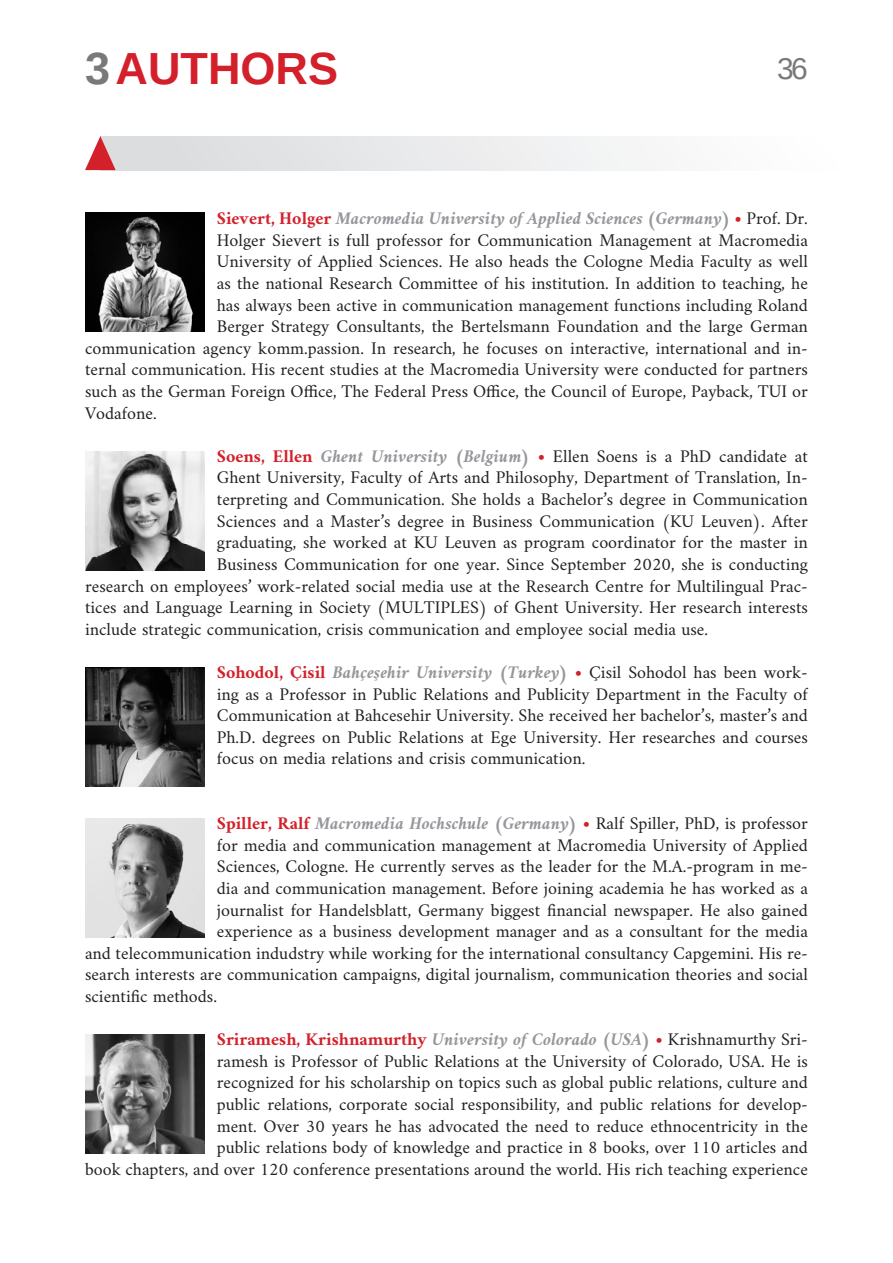
<style>
.page{position:relative;width:893px;height:1263px;background:#fff}
.page>*{position:absolute;margin:0;border:0;box-sizing:border-box;transform-origin:0 0}
.t1{font:700 45px "Arimo";color:#d3202a}
.t2{font:30px "Arimo";color:#78797a}
.Authors{font:18px/21.6px "Amiri";color:#231f20;text-align:justify}
.Authors-2{font:italic 700 18px "Amiri";color:#95979b}
.s1{color:#78797a}
.s2{font-style:normal;color:#d3202a}
.s3{font-weight:400;font-style:normal;color:#231f20}
.s4{font-weight:700;color:#d3202a}
.s5{font-weight:700;font-style:italic;color:#95979b}
</style>
<div class="page">
<div style="left:100px;top:136px;width:793px;height:34px;background:linear-gradient(to right,#d9dadd,#fff)"></div>
<svg style="left:85px;top:136px;width:31px;height:34px"></svg>
<img style="left:85px;top:213px;width:119px;height:119px">
<img style="left:85px;top:451px;width:119px;height:119px">
<img style="left:85px;top:667px;width:119px;height:119px">
<img style="left:85px;top:818px;width:119px;height:119px">
<img style="left:85px;top:1034px;width:119px;height:119px">
<h1 class="t1" style="left:85px;top:38px;width:255px"><span class="s1">3</span>AUTHORS</h1>
<h2 class="t2" style="left:777px;top:50px;width:32px">36</h2>
<p class="Authors-2" style="left:217px;top:207px;width:593px"><span class="s2">Sievert, Holger</span> Macromedia University of Applied Sciences (Germany) <span class="s2">•</span> <span class="s3">Prof. Dr.</span></p>
<p class="Authors" style="left:217px;top:229px;width:593px">Holger Sievert is full professor for Communication Management at Macromedia</p>
<p class="Authors" style="left:217px;top:250px;width:593px">University of Applied Sciences. He also heads the Cologne Media Faculty as well</p>
<p class="Authors" style="left:217px;top:272px;width:593px">as the national Research Committee of his institution. In addition to teaching, he</p>
<p class="Authors" style="left:217px;top:294px;width:593px">has always been active in communication management functions including Roland</p>
<p class="Authors" style="left:217px;top:315px;width:593px">Berger Strategy Consultants, the Bertelsmann Foundation and the large German</p>
<p class="Authors" style="left:85px;top:337px;width:724px">communication agency komm.passion. In research, he focuses on interactive, international and in-</p>
<p class="Authors" style="left:85px;top:358px;width:724px">ternal communication. His recent studies at the Macromedia University were conducted for partners</p>
<p class="Authors" style="left:85px;top:380px;width:724px">such as the German Foreign Office, The Federal Press Office, the Council of Europe, Payback, TUI or</p>
<p class="Authors" style="left:85px;top:402px;width:73px">Vodafone.</p>
<p class="Authors" style="left:217px;top:445px;width:593px"><span class="s4">Soens, Ellen</span> <span class="s5">Ghent University (Belgium)</span> <span class="s4">•</span> Ellen Soens is a PhD candidate at</p>
<p class="Authors" style="left:217px;top:466px;width:593px">Ghent University, Faculty of Arts and Philosophy, Department of Translation, In-</p>
<p class="Authors" style="left:217px;top:488px;width:593px">terpreting and Communication. She holds a Bachelor’s degree in Communication</p>
<p class="Authors" style="left:217px;top:510px;width:593px">Sciences and a Master’s degree in Business Communication (KU Leuven). After</p>
<p class="Authors" style="left:217px;top:531px;width:593px">graduating, she worked at KU Leuven as program coordinator for the master in</p>
<p class="Authors" style="left:217px;top:553px;width:593px">Business Communication for one year. Since September 2020, she is conducting</p>
<p class="Authors" style="left:85px;top:574px;width:724px">research on employees’ work-related social media use at the Research Centre for Multilingual Prac-</p>
<p class="Authors" style="left:85px;top:596px;width:724px">tices and Language Learning in Society (MULTIPLES) of Ghent University. Her research interests</p>
<p class="Authors" style="left:85px;top:618px;width:625px">include strategic communication, crisis communication and employee social media use.</p>
<p class="Authors" style="left:217px;top:661px;width:593px"><span class="s4">Sohodol, Çisil</span> <span class="s5">Bahçeşehir University (Turkey)</span> <span class="s4">•</span> Çisil Sohodol has been work&shy;ing as a Professor in Public Relations and Publicity Department in the Faculty of Communication at Bahcesehir University. She received her bachelor’s, master’s and Ph.D. degrees on Public Relations at Ege University. Her researches and courses focus on media relations and crisis communication.</p>
<p class="Authors-2" style="left:217px;top:812px;width:593px"><span class="s2">Spiller, Ralf</span> Macromedia Hochschule (Germany) <span class="s2">•</span> <span class="s3">Ralf Spiller, PhD, is professor</span></p>
<p class="Authors" style="left:217px;top:834px;width:593px">for media and communication management at Macromedia University of Applied</p>
<p class="Authors" style="left:217px;top:855px;width:593px">Sciences, Cologne. He currently serves as the leader for the M.A.-program in me-</p>
<p class="Authors" style="left:217px;top:877px;width:593px">dia and communication management. Before joining academia he has worked as a</p>
<p class="Authors" style="left:217px;top:898px;width:593px">journalist for Handelsblatt, Germany biggest financial newspaper. He also gained</p>
<p class="Authors" style="left:217px;top:920px;width:593px">experience as a business development manager and as a consultant for the media</p>
<p class="Authors" style="left:85px;top:942px;width:724px">and telecommunication indudstry while working for the international consultancy Capgemini. His re-</p>
<p class="Authors" style="left:85px;top:963px;width:724px">search interests are communication campaigns, digital journalism, communication theories and social</p>
<p class="Authors" style="left:85px;top:985px;width:133px">scientific methods.</p>
<p class="Authors" style="left:85px;top:1028px;width:724px;text-align:right"><span class="s4">Sriramesh, Krishnamurthy</span> <span class="s5">University of Colorado (USA)</span> <span class="s4">•</span> Krishnamurthy Sri-<br>ramesh is Professor of Public Relations at the University of Colorado, USA. He is<br>recognized for his scholarship on topics such as global public relations, culture and<br>public relations, corporate social responsibility, and public relations for develop-<br>ment. Over 30 years he has advocated the need to reduce ethnocentricity in the<br>public relations body of knowledge and practice in 8 books, over 110 articles and<br>book chapters, and over 120 conference presentations around the world. His rich teaching experience</p>
</div>
